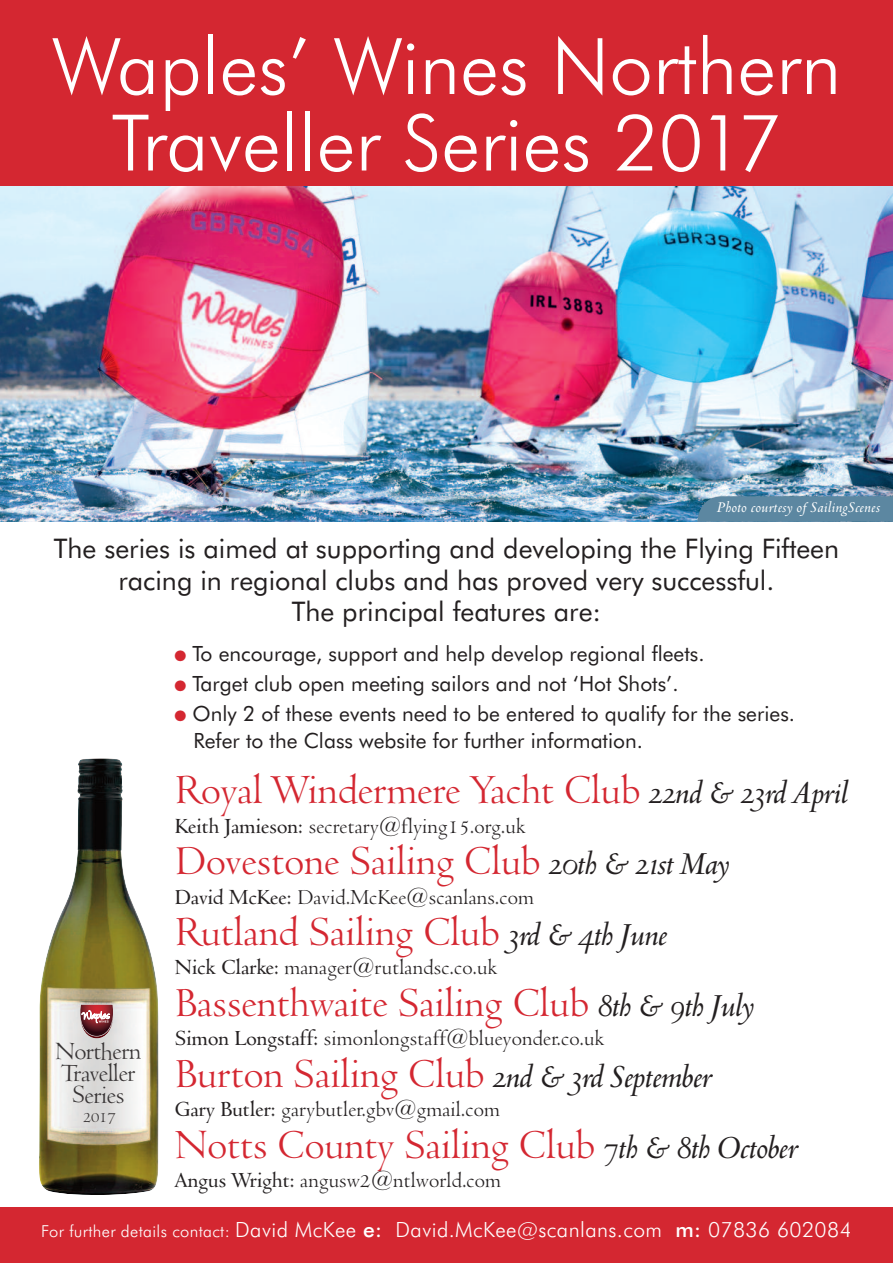
<style>
.page{position:relative;width:893px;height:1263px;background:#fff}
.page>*{position:absolute;margin:0;border:0;box-sizing:border-box;transform-origin:0 0}
.t1{font:300 78px/76.5px "Futura BT";color:#fff;text-align:center}
.t2{font:44.55px "Venetian 301 BT";letter-spacing:-.035em;color:#d42731}
.t3{font:27px/31.5px "Futura BT";color:#231f20;text-align:center}
.t4{font:26.85px "Venetian 301 BT";letter-spacing:-.055em;color:rgb(35 31 32/.9)}
.t5{font:23.1px "Venetian 301 BT";letter-spacing:-.025em;color:#231f20}
.t6{font:21px/27px "Futura BT";color:#231f20}
.t7{font:300 21px "Futura BT";letter-spacing:.02em;color:#fff}
.t8{font:17.7px "Venetian 301 BT";color:rgb(35 31 32/.9)}
.t9{font:italic 600 16.5px "Venetian 301 BT";color:#fff}
.s1{color:#d42731}
.s2{font-weight:600;font-style:italic;font-size:35.4px;color:#231f20}
.s3{font-weight:600}
.s4{font-size:16.5px}
.s5{font-weight:500}
</style>
<div class="page">
<div style="left:0;top:1208px;width:893px;height:55px;background:#d42731"></div>
<div style="left:0;top:0;width:893px;height:186px;background:#d42731"></div>
<img style="left:0;top:186px;width:893px;height:336px">
<img style="left:39px;top:758px;width:120px;height:437px">
<svg style="left:697px;top:496px;width:196px;height:26px;background:#5b87a1"></svg>
<svg style="left:56px;top:1005px;width:85px;height:98px"></svg>
<h1 class="t1" style="left:51px;top:35px;width:791px">Waples’ Wines Northern<br>Traveller Series 2017</h1>
<p class="t9" style="left:717px;top:496px;width:165px">Photo courtesy of SailingScenes</p>
<p class="t3" style="left:54px;top:535px;width:787px">The series is aimed at supporting and developing the Flying Fifteen racing in regional clubs and has proved very successful.<br>The principal features are:</p>
<p class="t6" style="left:174px;top:642px;width:532px"><span class="s1">●</span> To encourage, support and help develop regional fleets.</p>
<p class="t6" style="left:174px;top:672px;width:506px"><span class="s1">●</span> Target club open meeting sailors and not ‘Hot Shots’.</p>
<p class="t6" style="left:194px;top:702px;width:603px;text-indent:-19px"><span class="s1">●</span> Only 2 of these events need to be entered to qualify for the series.<br>Refer to the Class website for further information.</p>
<p class="t4" style="left:85px;top:1042px;width:30px">rth</p>
<p class="t4" style="left:89px;top:1063px;width:27px">vel</p>
<p class="t4" style="left:84px;top:1085px;width:25px">eri</p>
<p class="t8" style="left:83px;top:1110px;width:35px">2017</p>
<h2 class="t2" style="left:174px;top:774px;width:676px">Royal Windermere Yacht Club <span class="s2">22nd &amp; 23rd April</span></h2>
<p class="t5" style="left:174px;top:817px;width:353px"><span class="s3">Keith Jamieson:</span> secretary@flying15.org.uk</p>
<h2 class="t2" style="left:174px;top:845px;width:558px">Dovestone Sailing Club <span class="s2">20th &amp; 21st May</span></h2>
<p class="t5" style="left:174px;top:888px;width:361px"><span class="s3">David McKee:</span> David.McKee@scanlans.com</p>
<h2 class="t2" style="left:174px;top:915px;width:495px">Rutland Sailing Club <span class="s2">3rd &amp; 4th June</span></h2>
<p class="t5" style="left:174px;top:959px;width:325px"><span class="s3">Nick Clarke:</span> manager@rutlandsc.co.uk</p>
<h2 class="t2" style="left:174px;top:986px;width:582px">Bassenthwaite Sailing Club <span class="s2">8th &amp; 9th July</span></h2>
<p class="t5" style="left:174px;top:1030px;width:432px"><span class="s3">Simon Longstaff:</span> simonlongstaff@blueyonder.co.uk</p>
<h2 class="t2" style="left:174px;top:1057px;width:540px">Burton Sailing Club <span class="s2">2nd &amp; 3rd September</span></h2>
<p class="t5" style="left:174px;top:1101px;width:327px"><span class="s3">Gary Butler:</span> garybutler.gbv@gmail.com</p>
<h2 class="t2" style="left:174px;top:1128px;width:626px">Notts County Sailing Club <span class="s2">7th &amp; 8th October</span></h2>
<p class="t5" style="left:174px;top:1171px;width:328px"><span class="s3">Angus Wright:</span> angusw2@ntlworld.com</p>
<p class="t7" style="left:41px;top:1221px;width:812px"><span class="s4">For further details contact:</span> David McKee <span class="s5">e:</span> David.McKee@scanlans.com <span class="s5">m:</span> 07836 602084</p>
</div>
